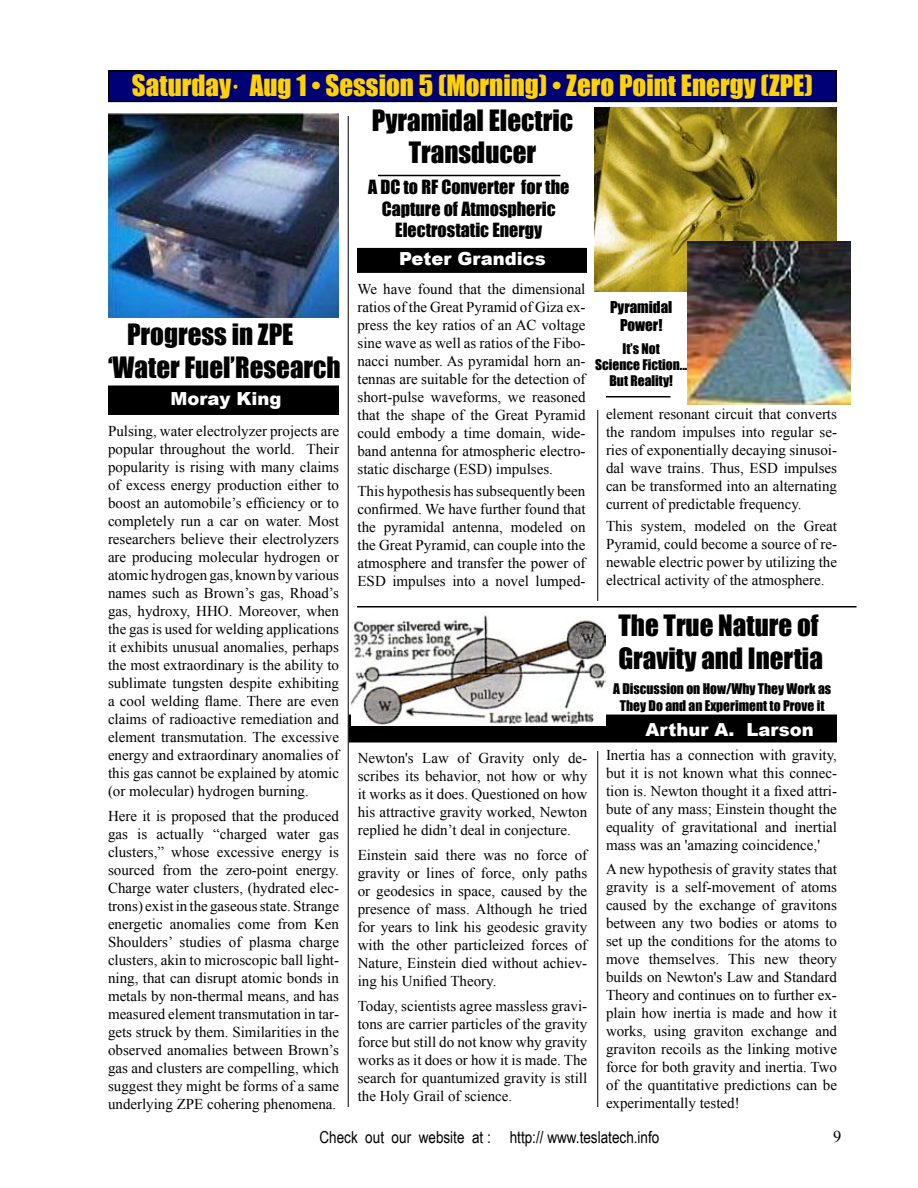
<style>
.page{position:relative;width:918px;height:1188px;background:#fff}
.page>*{position:absolute;margin:0;border:0;box-sizing:border-box;transform-origin:0 0}
.t1{font:27px/32.4px "Impact";color:#000}
.t2{font:27px "Impact";color:#ffd200}
.t3{font:18px/21.6px "Impact";color:#000;text-align:center}
.t4{font:900 18px "Arial";color:#fff}
.t5{font:16.5px "Arial Narrow";color:#000}
.t6{font:16.5px "Times New Roman";color:#000}
.t7{font:15px/18px "Times New Roman";color:#000;text-align:justify}
.t8{font:15px/18px "Impact";color:#000;text-align:center}
.t9{font:13.5px/16.2px "Impact";color:#000;text-align:center}
</style>
<div class="page">
<hr style="left:348px;top:81px;width:1px;height:1026px;background:#000">
<hr style="left:597px;top:81px;width:1px;height:1026px;background:#000">
<div style="left:358px;top:249px;width:229px;height:23px;background:#000"></div>
<div style="left:357px;top:248px;width:231px;height:25px;border:2px solid #000"></div>
<div style="left:587px;top:54px;width:20px;height:356px;background:#fff"></div>
<div style="left:588px;top:601px;width:18px;height:150px;background:#fff"></div>
<div style="left:338px;top:56px;width:19px;height:59px;background:#fff"></div>
<div style="left:109px;top:71px;width:727px;height:30px;background:#000076"></div>
<div style="left:108px;top:70px;width:729px;height:32px;border:2px solid #000"></div>
<div style="left:109px;top:386px;width:229px;height:28px;background:#000"></div>
<div style="left:108px;top:385px;width:231px;height:30px;border:2px solid #000"></div>
<div style="left:349px;top:715px;width:487px;height:27px;background:#000"></div>
<hr style="left:357px;top:606px;width:499px;height:2px;background:#000">
<img style="left:351px;top:615px;width:255px;height:110px">
<img style="left:108px;top:114px;width:231px;height:204px">
<hr style="left:378px;top:175px;width:182px;height:1px;background:#000">
<img style="left:594px;top:108px;width:243px;height:184px">
<img style="left:688px;top:242px;width:162px;height:163px">
<hr style="left:606px;top:396px;width:64px;height:2px;background:#000">
<h1 class="t2" style="left:132px;top:65px;width:683px">Saturday· Aug 1 • Session 5 (Morning) • Zero Point Energy (ZPE)</h1>
<h1 class="t1" style="left:372px;top:103px;width:203px;text-align:center">Pyramidal Electric<br>Transducer</h1>
<p class="t3" style="left:368px;top:176px;width:203px">A DC to RF Converter for the<br>Capture of Atmospheric<br>Electrostatic Energy</p>
<h1 class="t1" style="left:108px;top:318px;width:234px;text-indent:19px">Progress in ZPE ‘Water Fuel’Research</h1>
<p class="t4" style="left:170px;top:385px;width:113px">Moray King</p>
<p class="t7" style="left:108px;top:422px;width:233px">Pulsing, water electrolyzer projects are popular throughout the world. Their popularity is rising with many claims of excess energy production either to boost an automobile’s efficiency or to completely run a car on water. Most researchers believe their electrolyzers are producing molecular hydrogen or atomic hydrogen gas, known by various names such as Brown’s gas, Rhoad’s gas, hydroxy, HHO. Moreover, when the gas is used for welding applications it exhibits unusual anomalies, perhaps the most extraordinary is the ability to sublimate tungsten despite exhibiting a cool welding flame. There are even claims of radioactive remediation and element transmutation. The excessive energy and extraordinary anomalies of this gas cannot be explained by atomic (or molecular) hydrogen burning.</p>
<p class="t7" style="left:108px;top:807px;width:233px">Here it is proposed that the produced gas is actually “charged water gas clusters,” whose excessive energy is sourced from the zero-point energy.<br>Charge water clusters, (hydrated elec&shy;trons) exist in the gaseous state. Strange energetic anomalies come from Ken Shoulders’ studies of plasma charge clusters, akin to microscopic ball light&shy;ning, that can disrupt atomic bonds in metals by non-thermal means, and has measured element transmutation in tar&shy;gets struck by them. Similarities in the observed anomalies between Brown’s gas and clusters are compelling, which suggest they might be forms of a same underlying ZPE cohering phenomena.</p>
<p class="t4" style="left:399px;top:245px;width:148px">Peter Grandics</p>
<p class="t7" style="left:357px;top:280px;width:230px">We have found that the dimensional ratios of the Great Pyramid of Giza ex&shy;press the key ratios of an AC voltage sine wave as well as ratios of the Fibo&shy;nacci number. As pyramidal horn an&shy;tennas are suitable for the detection of short-pulse waveforms, we reasoned that the shape of the Great Pyramid could embody a time domain, wide&shy;band antenna for atmospheric electro&shy;static discharge (ESD) impulses.</p>
<p class="t7" style="left:357px;top:482px;width:230px">This hypothesis has subsequently been confirmed. We have further found that the pyramidal antenna, modeled on the Great Pyramid, can couple into the atmosphere and transfer the power of ESD impulses into a novel lumped-</p>
<p class="t8" style="left:610px;top:297px;width:64px">Pyramidal<br>Power!</p>
<p class="t9" style="left:595px;top:340px;width:94px">It’s Not<br>Science Fiction...<br>But Reality!</p>
<p class="t7" style="left:606px;top:405px;width:233px">element resonant circuit that converts the random impulses into regular se&shy;ries of exponentially decaying sinusoi&shy;dal wave trains. Thus, ESD impulses can be transformed into an alternating current of predictable frequency.</p>
<p class="t7" style="left:606px;top:517px;width:233px">This system, modeled on the Great Pyramid, could become a source of re&shy;newable electric power by utilizing the electrical activity of the atmosphere.</p>
<h1 class="t1" style="left:618px;top:609px;width:206px">The True Nature of<br>Gravity and Inertia</h1>
<p class="t7" style="left:358px;top:749px;width:231px">Newton's Law of Gravity only de&shy;scribes its behavior, not how or why it works as it does. Questioned on how his attractive gravity worked, Newton replied he didn’t deal in conjecture.</p>
<p class="t7" style="left:358px;top:846px;width:231px">Einstein said there was no force of gravity or lines of force, only paths or geodesics in space, caused by the presence of mass. Although he tried for years to link his geodesic gravity with the other particleized forces of Nature, Einstein died without achiev&shy;ing his Unified Theory.</p>
<p class="t7" style="left:358px;top:996px;width:231px">Today, scientists agree massless gravi&shy;tons are carrier particles of the gravity force but still do not know why gravity works as it does or how it is made. The search for quantumized gravity is still the Holy Grail of science.</p>
<p class="t9" style="left:613px;top:681px;width:220px">A Discussion on How/Why They Work as<br>They Do and an Experiment to Prove it</p>
<p class="t7" style="left:606px;top:745px;width:233px">Inertia has a connection with gravity, but it is not known what this connec&shy;tion is. Newton thought it a fixed attri&shy;bute of any mass; Einstein thought the equality of gravitational and inertial mass was an 'amazing coincidence,'</p>
<p class="t7" style="left:606px;top:860px;width:233px">A new hypothesis of gravity states that gravity is a self-movement of atoms caused by the exchange of gravitons between any two bodies or atoms to set up the conditions for the atoms to move themselves. This new theory builds on Newton's Law and Standard Theory and continues on to further ex&shy;plain how inertia is made and how it works, using graviton exchange and graviton recoils as the linking motive force for both gravity and inertia. Two of the quantitative predictions can be experimentally tested!</p>
<p class="t4" style="left:646px;top:716px;width:170px">Arthur A. Larson</p>
<p class="t5" style="left:319px;top:1125px;width:341px">Check out our website at : http:// www.teslatech.info</p>
<p class="t6" style="left:833px;top:1125px;width:10px">9</p>
</div>
